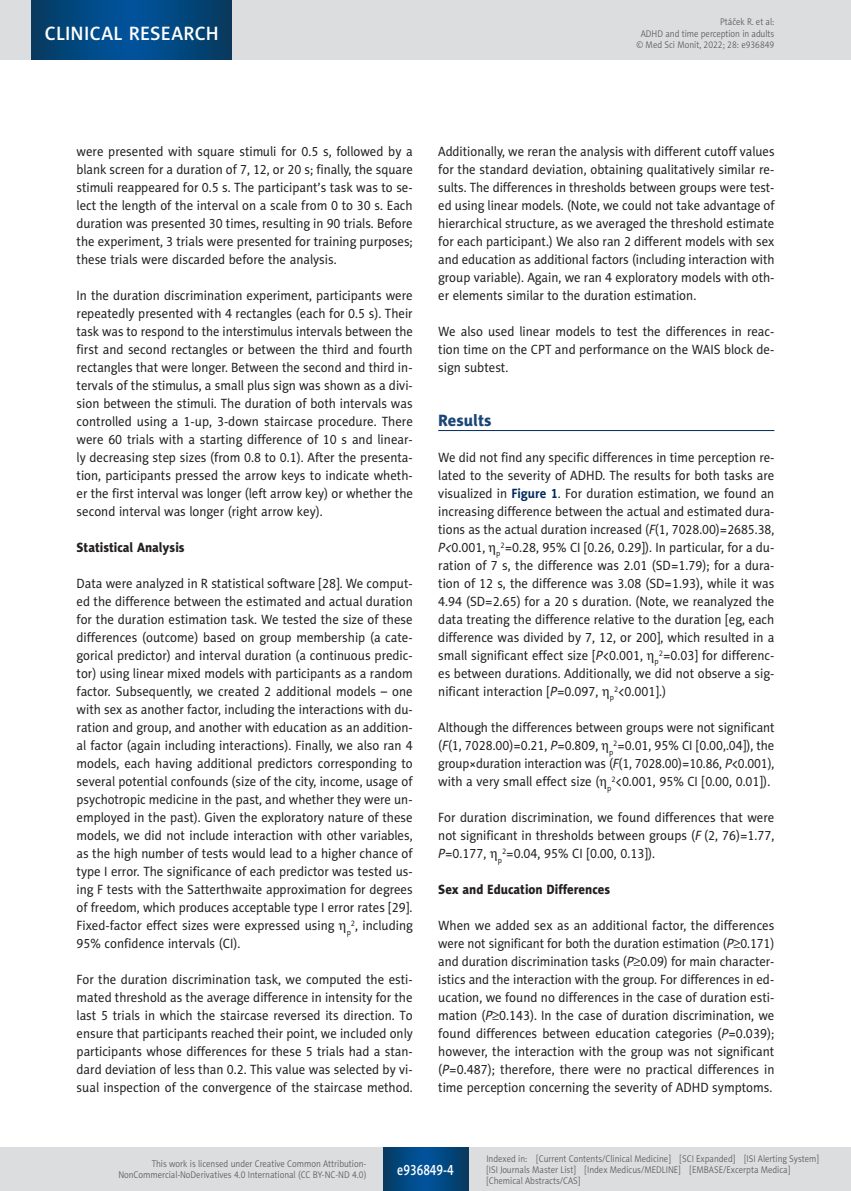
<style>
.page{position:relative;width:851px;height:1191px;background:#fff}
.page>*{position:absolute;margin:0;border:0;box-sizing:border-box;transform-origin:0 0}
.t1{font:19.5px "Naomi Sans EFN Medium";letter-spacing:.015em;color:#fff}
.MSM_Headline_1{font:16.5px "Naomi Sans EFN Heavy";color:#1a4574}
.t2{font:15px "Naomi Sans EFN Medium";color:#fff;scale:.8 1}
.MSM_Body{font:13.5px/18px "Naomi Sans EFN";color:#231f20;text-align:justify;scale:.95 1}
.MSM_Body-2{font:13.5px/18px "Naomi Sans EFN";color:#231f20;text-align:justify;scale:.94 1}
.MSM_Headline_2{font:13.5px "Naomi Sans EFN Heavy";color:#231f20;scale:.95 1}
.t3{font:9.75px/11.2px "Naomi Sans EFN Light";color:#57585a;text-align:right;scale:.9 1}
.s1{font-family:"Standard Sym L"}
.s2{font-weight:700;color:#00295c}
.s3{font-style:italic}
</style>
<div class="page">
<hr style="left:438px;top:430px;width:336px;height:1px;background:#00295c">
<div style="left:0;top:1148px;width:850px;height:43px;background:#dcdddf"></div>
<svg style="left:383px;top:1147px;width:85px;height:43px;background:#02477e"></svg>
<div style="left:0;top:0;width:850px;height:60px;background:#dcdddf"></div>
<hr style="left:850px;top:0;width:1px;height:60px;background:#dcdddf">
<svg style="left:32px;top:0;width:200px;height:60px;background:#02477e"></svg>
<h1 class="t1" style="left:45px;top:22px;width:175px">CLINICAL RESEARCH</h1>
<p class="t3" style="left:636px;top:16px;width:154px">Ptáček R. et al:<br>ADHD and time perception in adults © Med Sci Monit, 2022; 28: e936849</p>
<p class="MSM_Body" style="left:77px;top:142px;width:355px">were presented with square stimuli for 0.5 s, followed by a blank screen for a duration of 7, 12, or 20 s; finally, the square stimuli reappeared for 0.5 s. The participant’s task was to se&shy;lect the length of the interval on a scale from 0 to 30 s. Each duration was presented 30 times, resulting in 90 trials. Before the experiment, 3 trials were presented for training purposes; these trials were discarded before the analysis.</p>
<p class="MSM_Body" style="left:77px;top:286px;width:355px">In the duration discrimination experiment, participants were repeatedly presented with 4 rectangles (each for 0.5 s). Their task was to respond to the interstimulus intervals between the first and second rectangles or between the third and fourth rectangles that were longer. Between the second and third in&shy;tervals of the stimulus, a small plus sign was shown as a divi&shy;sion between the stimuli. The duration of both intervals was controlled using a 1-up, 3-down staircase procedure. There were 60 trials with a starting difference of 10 s and linear&shy;ly decreasing step sizes (from 0.8 to 0.1). After the presenta&shy;tion, participants pressed the arrow keys to indicate wheth&shy;er the first interval was longer (left arrow key) or whether the second interval was longer (right arrow key).</p>
<p class="MSM_Headline_2" style="left:77px;top:539px;width:115px">Statistical Analysis</p>
<p class="MSM_Body" style="left:77px;top:574px;width:355px">Data were analyzed in R statistical software [28]. We comput&shy;ed the difference between the estimated and actual duration for the duration estimation task. We tested the size of these differences (outcome) based on group membership (a cate&shy;gorical predictor) and interval duration (a continuous predic&shy;tor) using linear mixed models with participants as a random factor. Subsequently, we created 2 additional models – one with sex as another factor, including the interactions with du&shy;ration and group, and another with education as an addition&shy;al factor (again including interactions). Finally, we also ran 4 models, each having additional predictors corresponding to several potential confounds (size of the city, income, usage of psychotropic medicine in the past, and whether they were un&shy;employed in the past). Given the exploratory nature of these models, we did not include interaction with other variables, as the high number of tests would lead to a higher chance of type I error. The significance of each predictor was tested us&shy;ing F tests with the Satterthwaite approximation for degrees of freedom, which produces acceptable type I error rates [29].<br>Fixed-factor effect sizes were expressed using <span class="s1">h</span><sub>p</sub><sup>2</sup>, including 95% confidence intervals (CI).</p>
<p class="MSM_Body" style="left:77px;top:970px;width:355px">For the duration discrimination task, we computed the esti&shy;mated threshold as the average difference in intensity for the last 5 trials in which the staircase reversed its direction. To ensure that participants reached their point, we included only participants whose differences for these 5 trials had a stan&shy;dard deviation of less than 0.2. This value was selected by vi&shy;sual inspection of the convergence of the staircase method.</p>
<p class="MSM_Body-2" style="left:438px;top:142px;width:359px">Additionally, we reran the analysis with different cutoff values for the standard deviation, obtaining qualitatively similar re&shy;sults. The differences in thresholds between groups were test&shy;ed using linear models. (Note, we could not take advantage of hierarchical structure, as we averaged the threshold estimate for each participant.) We also ran 2 different models with sex and education as additional factors (including interaction with group variable). Again, we ran 4 exploratory models with oth&shy;er elements similar to the duration estimation.</p>
<p class="MSM_Body" style="left:438px;top:322px;width:355px">We also used linear models to test the differences in reac&shy;tion time on the CPT and performance on the WAIS block de&shy;sign subtest.</p>
<p class="MSM_Headline_1" style="left:438px;top:410px;width:55px">Results</p>
<p class="MSM_Body" style="left:438px;top:448px;width:355px">We did not find any specific differences in time perception re&shy;lated to the severity of ADHD. The results for both tasks are visualized in <span class="s2">Figure 1</span>. For duration estimation, we found an increasing difference between the actual and estimated dura&shy;tions as the actual duration increased (<span class="s3">F</span>(1, 7028.00)=2685.38, <span class="s3">P&lt;</span>0.001, <span class="s1">h</span><sub>p</sub><sup>2</sup>=0.28, 95% CI [0.26, 0.29]). In particular, for a du&shy;ration of 7 s, the difference was 2.01 (SD=1.79); for a dura&shy;tion of 12 s, the difference was 3.08 (SD=1.93), while it was 4.94 (SD=2.65) for a 20 s duration. (Note, we reanalyzed the data treating the difference relative to the duration [eg, each difference was divided by 7, 12, or 200], which resulted in a small significant effect size [<span class="s3">P</span>&lt;0.001, <span class="s1">h</span><sub>p</sub><sup>2</sup>=0.03] for differenc&shy;es between durations. Additionally, we did not observe a sig&shy;nificant interaction [<span class="s3">P</span>=0.097, <span class="s1">h</span><sub>p</sub><sup>2</sup>&lt;0.001].)</p>
<p class="MSM_Body-2" style="left:438px;top:718px;width:359px">Although the differences between groups were not significant (<span class="s3">F</span>(1, 7028.00)=0.21, <span class="s3">P</span>=0.809, <span class="s1">h</span><sub>p</sub><sup>2</sup>=0.01, 95% CI [0.00,.04]), the group×duration interaction was (<span class="s3">F</span>(1, 7028.00)=10.86, <span class="s3">P</span>&lt;0.001), with a very small effect size (<span class="s1">h</span><sub>p</sub><sup>2</sup>&lt;0.001, 95% CI [0.00, 0.01]).</p>
<p class="MSM_Body" style="left:438px;top:808px;width:355px">For duration discrimination, we found differences that were not significant in thresholds between groups (<span class="s3">F</span> (2, 76)=1.77, <span class="s3">P</span>=0.177, <span class="s1">h</span><sub>p</sub><sup>2</sup>=0.04, 95% CI [0.00, 0.13]).</p>
<p class="MSM_Headline_2" style="left:438px;top:881px;width:182px">Sex and Education Differences</p>
<p class="MSM_Body" style="left:438px;top:916px;width:355px">When we added sex as an additional factor, the differences were not significant for both the duration estimation (<span class="s3">P</span><span class="s1">³</span>0.171) and duration discrimination tasks (<span class="s3">P</span><span class="s1">³</span>0.09) for main character&shy;istics and the interaction with the group. For differences in ed&shy;ucation, we found no differences in the case of duration esti&shy;mation (<span class="s3">P</span><span class="s1">³</span>0.143). In the case of duration discrimination, we found differences between education categories (<span class="s3">P</span>=0.039); however, the interaction with the group was not significant (<span class="s3">P</span>=0.487); therefore, there were no practical differences in time perception concerning the severity of ADHD symptoms.</p>
<p class="t3" style="left:118px;top:1158px;width:277px">This work is licensed under Creative Common Attribution-<br>NonCommercial-NoDerivatives 4.0 International (CC BY-NC-ND 4.0)</p>
<p class="t2" style="left:397px;top:1160px;width:72px">e936849-4</p>
<p class="t3" style="left:486px;top:1152px;width:371px;text-align:left">Indexed in: [Current Contents/Clinical Medicine] [SCI Expanded] [ISI Alerting System] [ISI Journals Master List] [Index Medicus/MEDLINE] [EMBASE/Excerpta Medica] [Chemical Abstracts/CAS]</p>
</div>
